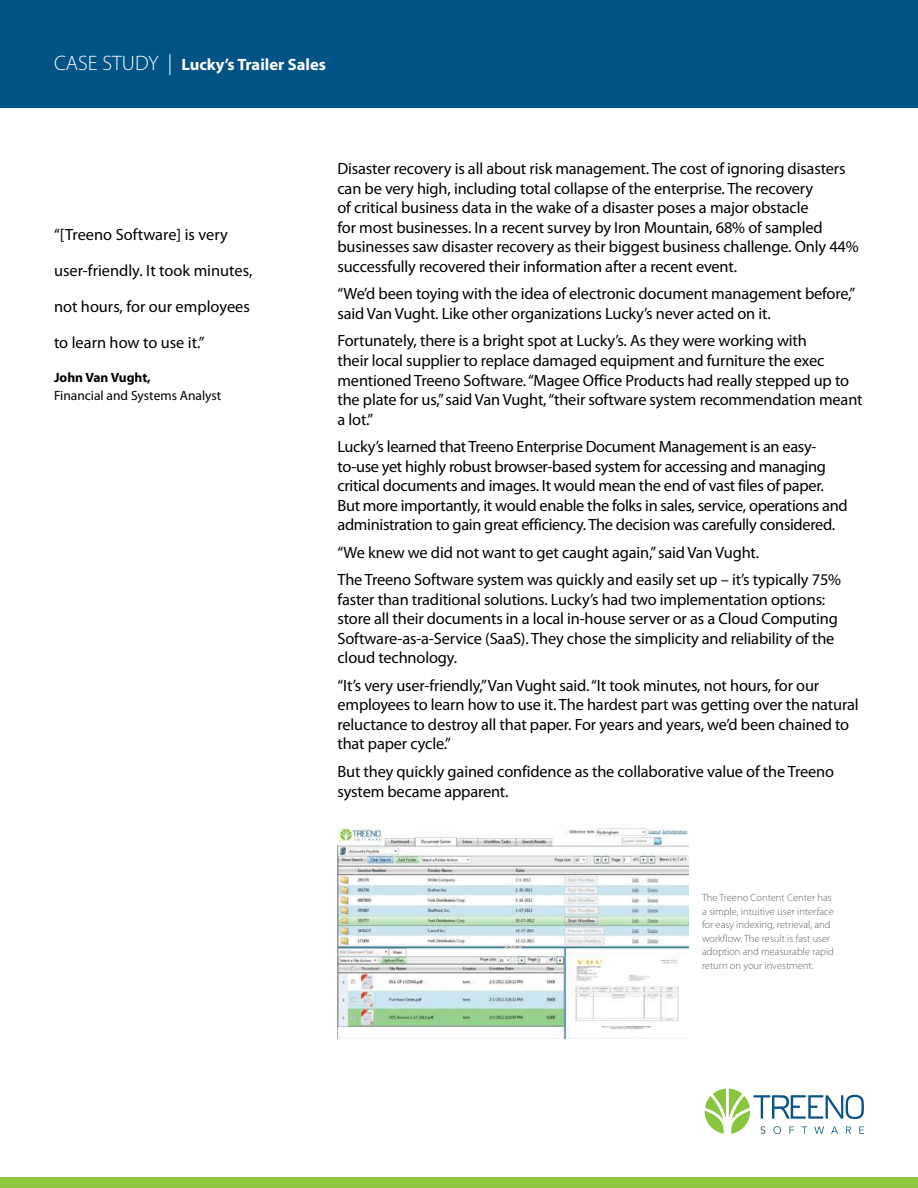
<style>
.page{position:relative;width:918px;height:1188px;background:#fff}
.page>*{position:absolute;margin:0;border:0;box-sizing:border-box;transform-origin:0 0}
.t1{font:700 16.5px "Myriad Pro";color:#fff}
.t2{font:16.35px/19.5px "Myriad Pro";letter-spacing:-.01em;color:#000}
.t3{font:13.5px "Myriad Pro";color:#000}
.t4{font:700 13.5px "Myriad Pro";color:#000}
.t5{font:300 10.5px/13.5px "Myriad Pro";color:#626366}
.s1{font-weight:300;font-size:21px}
</style>
<div class="page">
<div style="left:0;top:1177px;width:918px;height:11px;background:#8fc741"></div>
<div style="left:0;top:0;width:918px;height:108px;background:#005384"></div>
<svg style="left:705px;top:1089px;width:159px;height:45px"></svg>
<img style="left:338px;top:827px;width:350px;height:212px">
<p class="t1" style="left:54px;top:58px;width:273px"><span class="s1">CASE STUDY |</span> Lucky’s Trailer Sales</p>
<p class="t2" style="left:54px;top:218px;width:200px;line-height:35.8px">“[Treeno Software] is very user-friendly. It took minutes,</p>
<p class="t2" style="left:54px;top:298px;width:197px">not hours, for our employees</p>
<p class="t2" style="left:54px;top:334px;width:152px">to learn how to use it.”</p>
<p class="t4" style="left:54px;top:373px;width:98px">John Van Vught,</p>
<p class="t3" style="left:54px;top:390px;width:169px">Financial and Systems Analyst</p>
<p class="t2" style="left:338px;top:160px;width:523px">Disaster recovery is all about risk management. The cost of ignoring disasters can be very high, including total collapse of the enterprise. The recovery<br>of critical business data in the wake of a disaster poses a major obstacle<br>for most businesses. In a recent survey by Iron Mountain, 68% of sampled businesses saw disaster recovery as their biggest business challenge. Only 44% successfully recovered their information after a recent event.</p>
<p class="t2" style="left:338px;top:285px;width:519px">“We’d been toying with the idea of electronic document management before,” said Van Vught. Like other organizations Lucky’s never acted on it.</p>
<p class="t2" style="left:338px;top:333px;width:527px">Fortunately, there is a bright spot at Lucky’s. As they were working with<br>their local supplier to replace damaged equipment and furniture the exec mentioned Treeno Software. “Magee Office Products had really stepped up to the plate for us,” said Van Vught, “their software system recommendation meant a lot.”</p>
<p class="t2" style="left:338px;top:438px;width:512px">Lucky’s learned that Treeno Enterprise Document Management is an easy&shy;to-use yet highly robust browser-based system for accessing and managing critical documents and images. It would mean the end of vast files of paper.<br>But more importantly, it would enable the folks in sales, service, operations and administration to gain great efficiency. The decision was carefully considered.</p>
<p class="t2" style="left:338px;top:540px;width:505px;line-height:27.6px">“We knew we did not want to get caught again,” said Van Vught.<br>The Treeno Software system was quickly and easily set up – it’s typically 75%</p>
<p class="t2" style="left:338px;top:591px;width:502px">faster than traditional solutions. Lucky’s had two implementation options: store all their documents in a local in-house server or as a Cloud Computing Software-as-a-Service (SaaS). They chose the simplicity and reliability of the cloud technology.</p>
<p class="t2" style="left:338px;top:677px;width:523px">“It’s very user-friendly,” Van Vught said. “It took minutes, not hours, for our employees to learn how to use it. The hardest part was getting over the natural reluctance to destroy all that paper. For years and years, we’d been chained to that paper cycle.”</p>
<p class="t2" style="left:338px;top:763px;width:498px">But they quickly gained confidence as the collaborative value of the Treeno system became apparent.</p>
<p class="t5" style="left:702px;top:892px;width:134px">The Treeno Content Center has a simple, intuitive user interface for easy indexing, retrieval, and workflow. The result is fast user adoption and measurable rapid return on your investment.</p>
</div>
